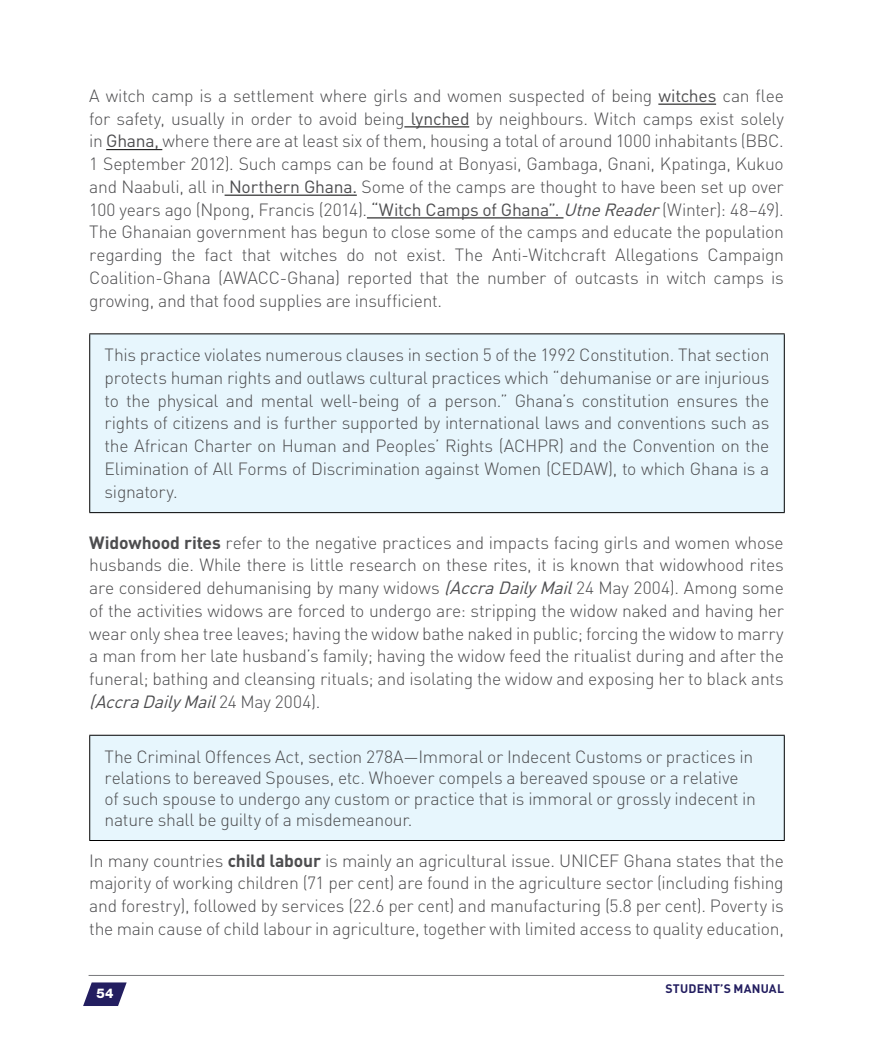
<style>
.page{position:relative;width:893px;height:1042px;background:#fff}
.page>*{position:absolute;margin:0;border:0;box-sizing:border-box;transform-origin:0 0}
.t1{font:300 17.5px/22.8px "DINOT";letter-spacing:-.015em;color:#4d4d4f;text-align:justify}
.t2{font:800 13.3px "Helvetica Neue LT Std";color:#fff}
.t3{font:700 12.25px "DINOT";letter-spacing:.015em;color:#231e60}
.s1{font-weight:400}
.s2{font-weight:400;font-style:italic}
.s3{font-weight:700}
</style>
<div class="page">
<hr style="left:658px;top:104px;width:58px;height:1px;background:#000">
<hr style="left:404px;top:126px;width:65px;height:1px;background:#000">
<hr style="left:106px;top:149px;width:56px;height:1px;background:#000">
<hr style="left:225px;top:195px;width:132px;height:1px;background:#000">
<hr style="left:367px;top:217px;width:196px;height:1px;background:#000">
<div style="left:90px;top:334px;width:694px;height:179px;background:#e7f6fd"></div>
<hr style="left:89px;top:333px;width:696px;height:1px;background:#000">
<hr style="left:89px;top:334px;width:1px;height:178px;background:#000">
<hr style="left:784px;top:334px;width:1px;height:178px;background:#000">
<hr style="left:89px;top:512px;width:696px;height:1px;background:#000">
<div style="left:90px;top:735px;width:694px;height:105px;background:#e7f6fd"></div>
<hr style="left:89px;top:735px;width:696px;height:1px;background:#000">
<hr style="left:89px;top:736px;width:1px;height:104px;background:#000">
<hr style="left:784px;top:736px;width:1px;height:104px;background:#000">
<hr style="left:89px;top:840px;width:696px;height:1px;background:#000">
<svg style="left:83px;top:982px;width:44px;height:24px"></svg>
<hr style="left:89px;top:975px;width:695px;height:1px;background:#77787b">
<p class="t1" style="left:89px;top:84px;width:696px">A witch camp is a settlement where girls and women suspected of being <span class="s1">witches</span> can flee for safety, usually in order to avoid being <span class="s1">lynched</span> by neighbours. Witch camps exist solely in <span class="s1">Ghana,</span> where there are at least six of them, housing a total of around 1000 inhabitants (BBC.<br>1 September 2012). Such camps can be found at Bonyasi, Gambaga, Gnani, Kpatinga, Kukuo and Naabuli, all in <span class="s1">Northern Ghana.</span> Some of the camps are thought to have been set up over 100 years ago (Npong, Francis (2014). <span class="s1">“Witch Camps of Ghana”.</span> <span class="s2">UtneReader</span>(Winter): 48–49).<br>The Ghanaian government has begun to close some of the camps and educate the population regarding the fact that witches do not exist. The Anti-Witchcraft Allegations Campaign Coalition-Ghana (AWACC-Ghana) reported that the number of outcasts in witch camps is growing, and that food supplies are insufficient.</p>
<p class="t1" style="left:105px;top:343px;width:666px">This practice violates numerous clauses in section 5 of the 1992 Constitution. That section protects human rights and outlaws cultural practices which “dehumanise or are injurious to the physical and mental well-being of a person.” Ghana’s constitution ensures the rights of citizens and is further supported by international laws and conventions such as the African Charter on Human and Peoples’ Rights (ACHPR) and the Convention on the Elimination of All Forms of Discrimination against Women (CEDAW), to which Ghana is a signatory.</p>
<p class="t1" style="left:89px;top:531px;width:696px"><span class="s3">Widowhood rites</span> refer to the negative practices and impacts facing girls and women whose husbands die. While there is little research on these rites, it is known that widowhood rites are considered dehumanising by many widows <span class="s2">(AccraDailyMail</span>24 May 2004). Among some of the activities widows are forced to undergo are: stripping the widow naked and having her wear only shea tree leaves; having the widow bathe naked in public; forcing the widow to marry a man from her late husband’s family; having the widow feed the ritualist during and after the funeral; bathing and cleansing rituals; and isolating the widow and exposing her to black ants <span class="s2">(AccraDailyMail</span>2 4 M a y 2 0 0 4 ) .</p>
<p class="t1" style="left:105px;top:745px;width:653px;line-height:21px;text-align:left">The Criminal Offences Act, section 278A—Immoral or Indecent Customs or practices in relations to bereaved Spouses, etc. Whoever compels a bereaved spouse or a relative of such spouse to undergo any custom or practice that is immoral or grossly indecent in nature shall be guilty of a misdemeanour.</p>
<p class="t1" style="left:89px;top:849px;width:696px">In many countries <span class="s3">child labour</span> is mainly an agricultural issue. UNICEF Ghana states that the majority of working children (71 per cent) are found in the agriculture sector (including fishing and forestry), followed by services (22.6 per cent) and manufacturing (5.8 per cent). Poverty is the main cause of child labour in agriculture, together with limited access to quality education,</p>
<p class="t2" style="left:96px;top:986px;width:19px">54</p>
<p class="t3" style="left:665px;top:981px;width:120px">STUDENT’S MANUAL</p>
</div>
